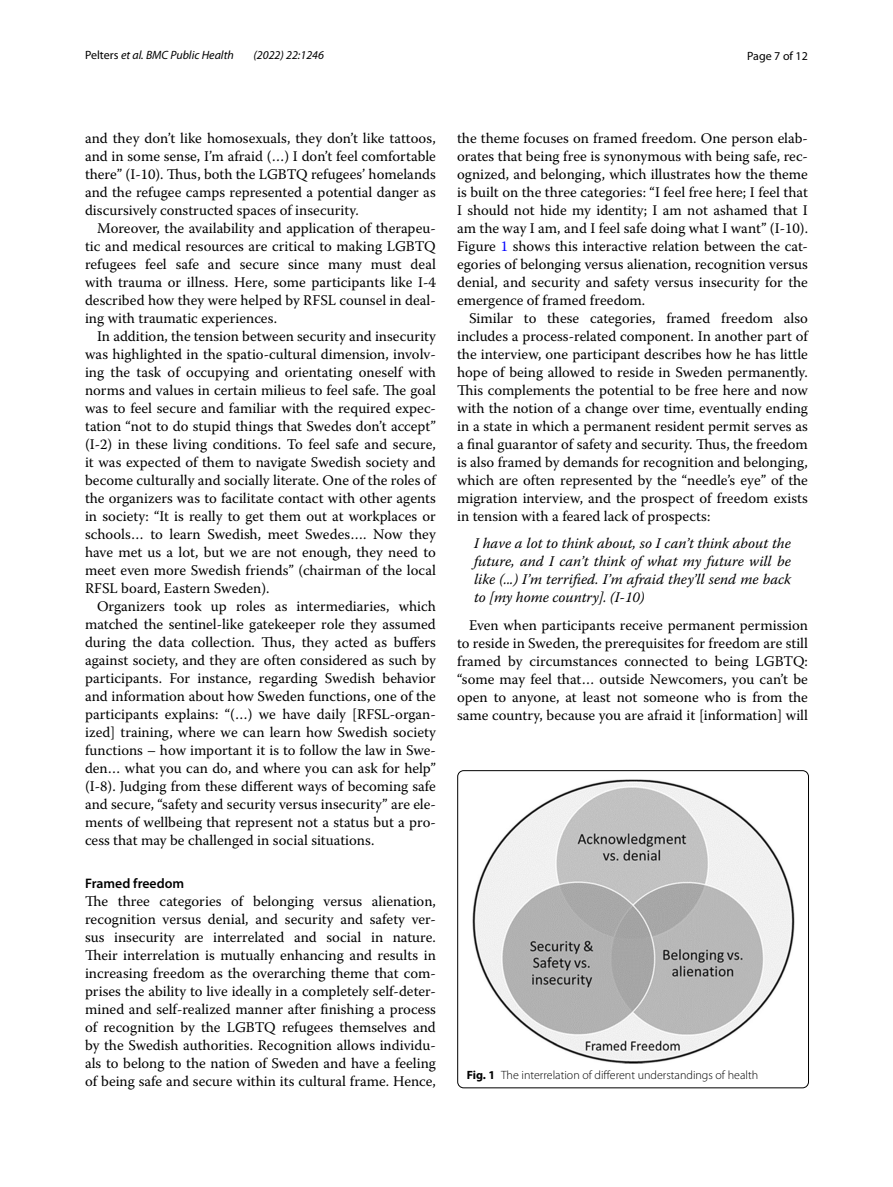
<style>
.page{position:relative;width:893px;height:1187px;background:#fff}
.page>*{position:absolute;margin:0;border:0;box-sizing:border-box;transform-origin:0 0}
.t1{font:14.7px/18px "Warnock Pro";color:#000;text-align:justify}
.t2{font:italic 14.7px/18px "Warnock Pro";color:#000;text-align:justify}
.t3{font:600 13.8px "Myriad Pro";color:#000}
.t4{font:300 12px "Myriad Pro";color:#000}
.t5{font:italic 12px "Myriad Pro";color:#000}
.t6{font:12px "Myriad Pro";color:#000}
.s1{font-style:normal}
.s2{color:#00f}
.s3{font-weight:700}
</style>
<div class="page">
<img style="left:472px;top:779px;width:322px;height:284px">
<div style="left:457px;top:770px;width:352px;height:317px;border:1px solid #000;border-radius:6px"></div>
<p class="t5" style="left:85px;top:48px;width:150px"><span class="s1">Pelters</span> et al. BMC Public Health</p>
<p class="t5" style="left:254px;top:48px;width:72px">(2022) 22:1246</p>
<p class="t6" style="left:747px;top:48px;width:62px">Page 7 of 12</p>
<p class="t1" style="left:85px;top:128px;width:352px">and they don’t like homosexuals, they don’t like tattoos, and in some sense, I’m afraid (…) I don’t feel comfortable there” (I-10). Thus, both the LGBTQ refugees’ homelands and the refugee camps represented a potential danger as discursively constructed spaces of insecurity.</p>
<p class="t1" style="left:85px;top:218px;width:352px;text-indent:12px">Moreover, the availability and application of therapeu&shy;tic and medical resources are critical to making LGBTQ refugees feel safe and secure since many must deal with trauma or illness. Here, some participants like I-4 described how they were helped by RFSL counsel in deal&shy;ing with traumatic experiences.</p>
<p class="t1" style="left:85px;top:326px;width:352px;text-indent:12px">In addition, the tension between security and insecurity was highlighted in the spatio-cultural dimension, involv&shy;ing the task of occupying and orientating oneself with norms and values in certain milieus to feel safe. The goal was to feel secure and familiar with the required expec&shy;tation “not to do stupid things that Swedes don’t accept” (I-2) in these living conditions. To feel safe and secure, it was expected of them to navigate Swedish society and become culturally and socially literate. One of the roles of the organizers was to facilitate contact with other agents in society: “It is really to get them out at workplaces or schools… to learn Swedish, meet Swedes…. Now they have met us a lot, but we are not enough, they need to meet even more Swedish friends” (chairman of the local RFSL board, Eastern Sweden).</p>
<p class="t1" style="left:85px;top:596px;width:352px;text-indent:12px">Organizers took up roles as intermediaries, which matched the sentinel-like gatekeeper role they assumed during the data collection. Thus, they acted as buffers against society, and they are often considered as such by participants. For instance, regarding Swedish behavior and information about how Sweden functions, one of the participants explains: “(…) we have daily [RFSL-organ&shy;ized] training, where we can learn how Swedish society functions – how important it is to follow the law in Swe&shy;den… what you can do, and where you can ask for help” (I-8). Judging from these different ways of becoming safe and secure, “safety and security versus insecurity” are ele&shy;ments of wellbeing that represent not a status but a pro&shy;cess that may be challenged in social situations.</p>
<p class="t3" style="left:85px;top:874px;width:101px">Framed freedom</p>
<p class="t1" style="left:85px;top:892px;width:352px">The three categories of belonging versus alienation, recognition versus denial, and security and safety ver&shy;sus insecurity are interrelated and social in nature.<br>Their interrelation is mutually enhancing and results in increasing freedom as the overarching theme that com&shy;prises the ability to live ideally in a completely self-deter&shy;mined and self-realized manner after finishing a process of recognition by the LGBTQ refugees themselves and by the Swedish authorities. Recognition allows individu&shy;als to belong to the nation of Sweden and have a feeling of being safe and secure within its cultural frame. Hence,</p>
<p class="t1" style="left:457px;top:128px;width:352px">the theme focuses on framed freedom. One person elab&shy;orates that being free is synonymous with being safe, rec&shy;ognized, and belonging, which illustrates how the theme is built on the three categories: “I feel free here; I feel that I should not hide my identity; I am not ashamed that I am the way I am, and I feel safe doing what I want” (I-10).<br>Figure <span class="s2">1</span> shows this interactive relation between the cat&shy;egories of belonging versus alienation, recognition versus denial, and security and safety versus insecurity for the emergence of framed freedom.</p>
<p class="t1" style="left:457px;top:308px;width:352px;text-indent:12px">Similar to these categories, framed freedom also includes a process-related component. In another part of the interview, one participant describes how he has little hope of being allowed to reside in Sweden permanently.<br>This complements the potential to be free here and now with the notion of a change over time, eventually ending in a state in which a permanent resident permit serves as a final guarantor of safety and security. Thus, the freedom is also framed by demands for recognition and belonging, which are often represented by the “needle’s eye” of the migration interview, and the prospect of freedom exists in tension with a feared lack of prospects:</p>
<p class="t2" style="left:474px;top:534px;width:318px">I have a lot to think about, so I can’t think about the future, and I can’t think of what my future will be like (...) I’m terrified. I’m afraid they’ll send me back to [my home country]. (I-10)</p>
<p class="t1" style="left:457px;top:615px;width:352px;text-indent:12px">Even when participants receive permanent permission to reside in Sweden, the prerequisites for freedom are still framed by circumstances connected to being LGBTQ: “some may feel that… outside Newcomers, you can’t be open to anyone, at least not someone who is from the same country, because you are afraid it [information] will</p>
<p class="t4" style="left:467px;top:1067px;width:293px"><span class="s3">Fig. 1</span> The interrelation of different understandings of health</p>
</div>
